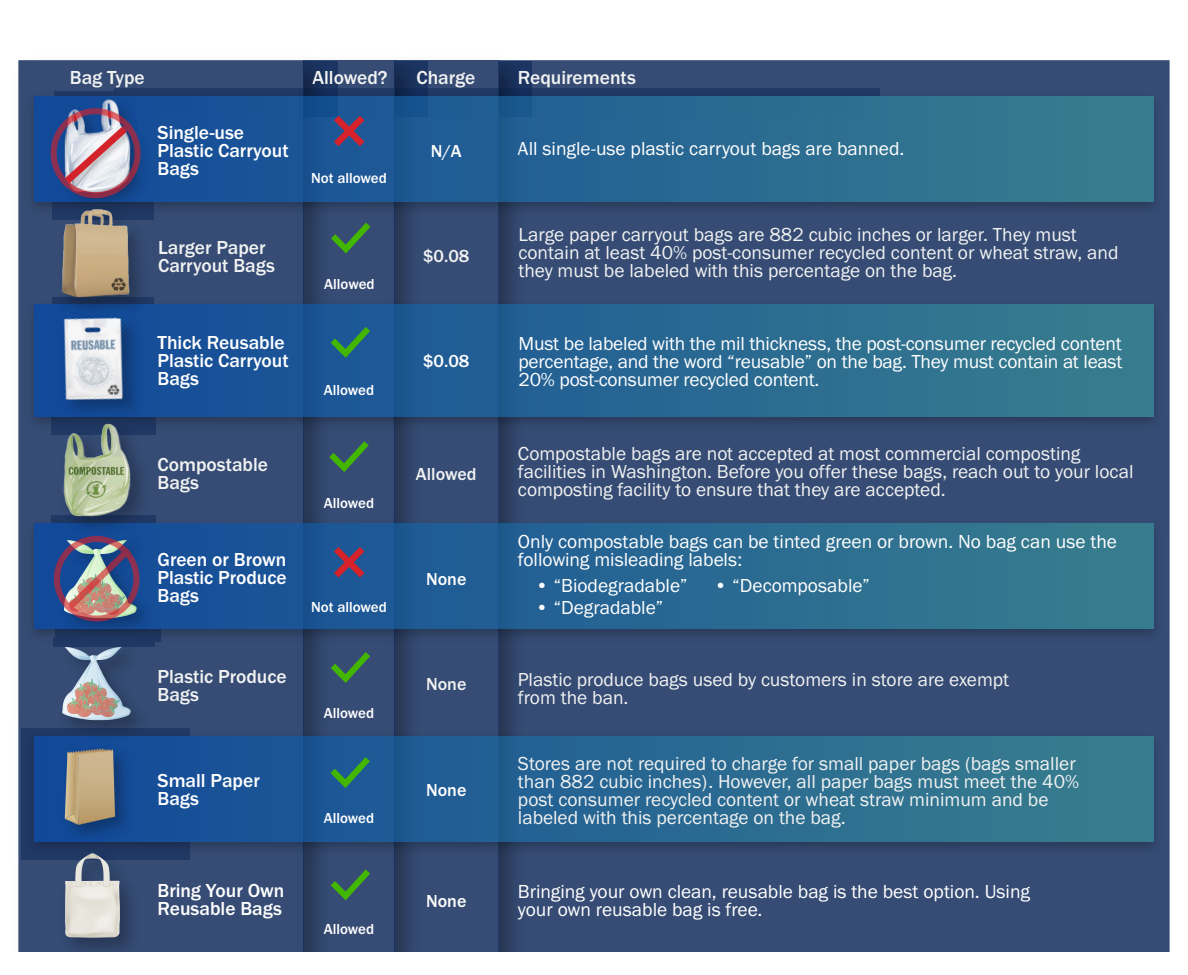
<style>
.page{position:relative;width:1188px;height:975px;background:#fff}
.page>*{position:absolute;margin:0;border:0;box-sizing:border-box;transform-origin:0 0}
.t1{font:19.5px/18px "Franklin Gothic URW Boo";color:#f1f2f2}
.t2{font:19.5px/18px "Franklin Gothic URW Boo";color:#fff}
.t3{font:500 19.5px/18px "Franklin Gothic URW";color:#fff}
.t4{font:500 19.5px/18px "Franklin Gothic URW";color:#f1f2f2}
.t5{font:500 18px "Franklin Gothic URW";color:#fff}
.t6{font:500 18px "Franklin Gothic URW";color:#f1f2f2}
.t7{font:500 15px "Franklin Gothic URW";color:#fff}
</style>
<div class="page">
<div style="left:498px;top:60px;width:672px;height:892px;background:#364c74"></div>
<img style="left:498px;top:60px;width:33px;height:892px">
<svg style="left:394px;top:60px;width:104px;height:892px;background:#32486f"></svg>
<div style="left:303px;top:60px;width:91px;height:892px;background:#364c74"></div>
<img style="left:291px;top:58px;width:46px;height:894px">
<div style="left:18px;top:60px;width:286px;height:892px;background:#364c74"></div>
<img style="left:190px;top:728px;width:965px;height:131px">
<svg style="left:190px;top:736px;width:963px;height:105px;background:#286791"></svg>
<img style="left:33px;top:515px;width:1122px;height:132px">
<div style="left:35px;top:523px;width:1118px;height:105px;background:linear-gradient(to right,#124898,#387d8d)"></div>
<img style="left:33px;top:297px;width:1122px;height:137px">
<div style="left:35px;top:305px;width:1118px;height:111px;background:linear-gradient(to right,#124898,#387d8d)"></div>
<img style="left:34px;top:96px;width:1121px;height:124px">
<svg style="left:169px;top:96px;width:984px;height:105px;background:#286791"></svg>
<img style="left:114px;top:62px;width:766px;height:55px">
<img style="left:64px;top:863px;width:72px;height:78px">
<svg style="left:334px;top:116px;width:30px;height:30px"></svg>
<svg style="left:334px;top:547px;width:30px;height:30px"></svg>
<svg style="left:331px;top:222px;width:39px;height:31px"></svg>
<svg style="left:331px;top:757px;width:39px;height:30px"></svg>
<svg style="left:331px;top:327px;width:39px;height:31px"></svg>
<svg style="left:329px;top:441px;width:40px;height:31px"></svg>
<svg style="left:331px;top:652px;width:39px;height:30px"></svg>
<svg style="left:331px;top:869px;width:39px;height:31px"></svg>
<img style="left:51px;top:415px;width:104px;height:126px">
<img style="left:51px;top:422px;width:95px;height:96px">
<img style="left:52px;top:203px;width:102px;height:120px">
<img style="left:46px;top:206px;width:101px;height:95px">
<img style="left:56px;top:411px;width:93px;height:13px">
<img style="left:45px;top:310px;width:105px;height:101px">
<img style="left:54px;top:203px;width:100px;height:14px">
<img style="left:33px;top:91px;width:136px;height:112px">
<svg style="left:51px;top:108px;width:90px;height:90px;background:#8f82a2"></svg>
<img style="left:56px;top:530px;width:104px;height:111px">
<img style="left:54px;top:536px;width:85px;height:85px">
<img style="left:54px;top:638px;width:100px;height:79px">
<img style="left:52px;top:645px;width:79px;height:72px">
<img style="left:18px;top:717px;width:172px;height:146px">
<svg style="left:65px;top:748px;width:50px;height:76px;background:#b2a081"></svg>
<p class="t4" style="left:70px;top:68px;width:76px">Bag Type</p>
<p class="t4" style="left:312px;top:68px;width:77px">Allowed?</p>
<p class="t4" style="left:416px;top:68px;width:60px">Charge</p>
<p class="t4" style="left:518px;top:68px;width:119px">Requirements</p>
<p class="t3" style="left:158px;top:123px;width:133px">Single-use<br>Plastic Carryout<br>Bags</p>
<p class="t4" style="left:158px;top:238px;width:118px">Larger Paper<br>Carryout Bags</p>
<p class="t3" style="left:158px;top:333px;width:133px">Thick Reusable<br>Plastic Carryout<br>Bags</p>
<p class="t7" style="left:311px;top:168px;width:77px">Not allowed</p>
<p class="t7" style="left:324px;top:274px;width:52px">Allowed</p>
<p class="t7" style="left:324px;top:380px;width:52px">Allowed</p>
<p class="t4" style="left:158px;top:455px;width:112px">Compostable<br>Bags</p>
<p class="t3" style="left:158px;top:549px;width:131px;text-align:justify">Green or Brown Plastic Produce Bags</p>
<p class="t4" style="left:158px;top:666px;width:131px">Plastic Produce<br>Bags</p>
<p class="t3" style="left:158px;top:771px;width:104px">Small Paper<br>Bags</p>
<p class="t3" style="left:158px;top:881px;width:128px">Bring Your Own<br>Reusable Bags</p>
<p class="t7" style="left:324px;top:494px;width:52px">Allowed</p>
<p class="t7" style="left:311px;top:598px;width:77px">Not allowed</p>
<p class="t7" style="left:324px;top:703px;width:52px">Allowed</p>
<p class="t7" style="left:324px;top:809px;width:52px">Allowed</p>
<p class="t7" style="left:324px;top:919px;width:52px">Allowed</p>
<p class="t5" style="left:431px;top:140px;width:33px">N/A</p>
<p class="t6" style="left:423px;top:244px;width:48px">$0.08</p>
<p class="t5" style="left:423px;top:350px;width:48px">$0.08</p>
<p class="t6" style="left:416px;top:463px;width:62px">Allowed</p>
<p class="t5" style="left:426px;top:568px;width:42px">None</p>
<p class="t6" style="left:426px;top:673px;width:42px">None</p>
<p class="t5" style="left:426px;top:778px;width:42px">None</p>
<p class="t5" style="left:426px;top:889px;width:42px">None</p>
<p class="t2" style="left:518px;top:139px;width:388px">All single-use plastic carryout bags are banned.</p>
<p class="t1" style="left:518px;top:225px;width:602px">Large paper carryout bags are 882 cubic inches or larger. They must contain at least 40% post-consumer recycled content or wheat straw, and they must be labeled with this percentage on the bag.</p>
<p class="t2" style="left:518px;top:333px;width:606px;text-align:justify">Must be labeled with the mil thickness, the post-consumer recycled content percentage, and the word “reusable” on the bag. They must contain at least 20% post-consumer recycled content.</p>
<p class="t1" style="left:518px;top:444px;width:617px">Compostable bags are not accepted at most commercial composting facilities in Washington. Before you offer these bags, reach out to your local composting facility to ensure that they are accepted.</p>
<p class="t2" style="left:518px;top:532px;width:601px">Only compostable bags can be tinted green or brown. No bag can use the following misleading labels:</p>
<p class="t2" style="left:536px;top:575px;width:154px">• “Biodegradable”</p>
<p class="t2" style="left:536px;top:598px;width:129px">• “Degradable”</p>
<p class="t2" style="left:714px;top:575px;width:157px">• “Decomposable”</p>
<p class="t1" style="left:518px;top:669px;width:493px">Plastic produce bags used by customers in store are exempt from the ban.</p>
<p class="t1" style="left:518px;top:753px;width:563px">Stores are not required to charge for small paper bags (bags smaller than 882 cubic inches). However, all paper bags must meet the 40% post consumer recycled content or wheat straw minimum and be labeled with this percentage on the bag.</p>
<p class="t2" style="left:518px;top:881px;width:513px">Bringing your own clean, reusable bag is the best option. Using your own reusable bag is free.</p>
</div>
